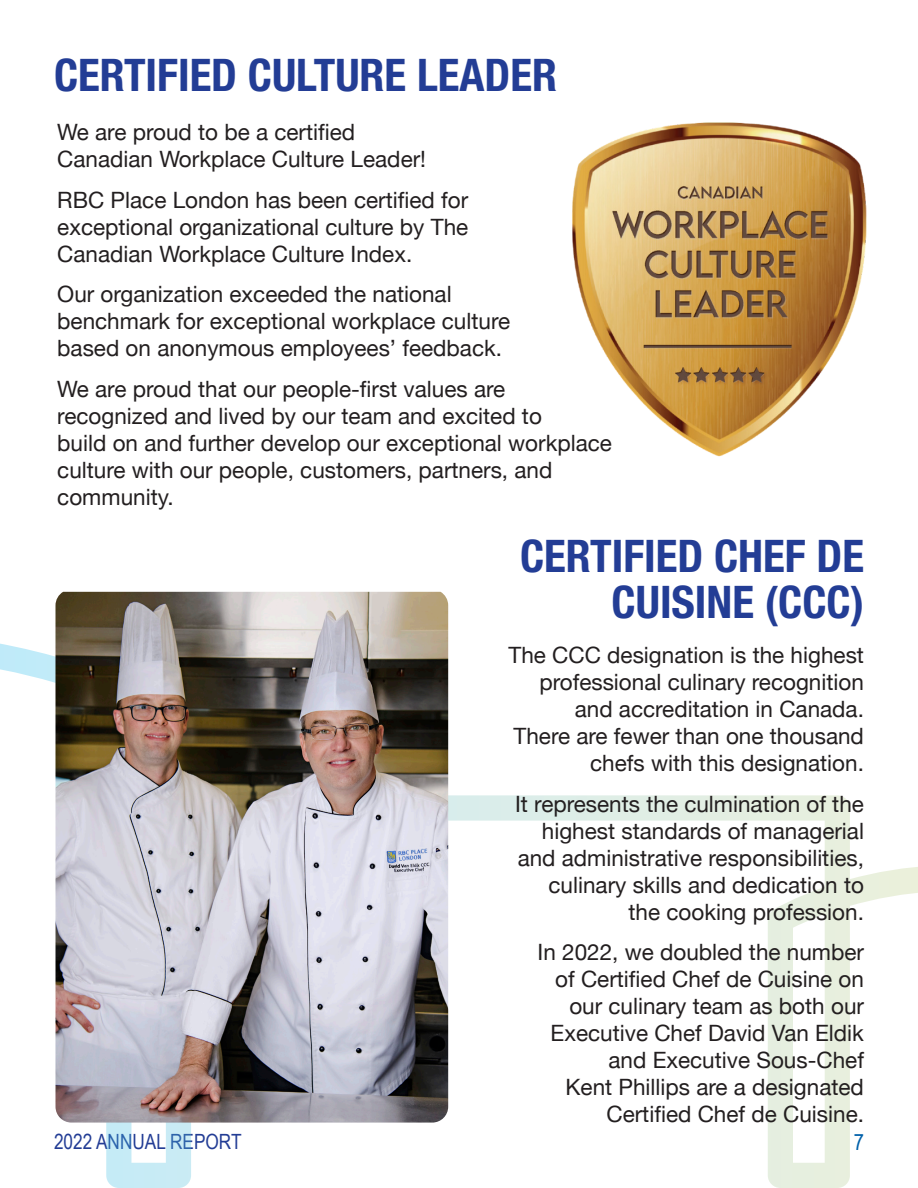
<style>
.page{position:relative;width:918px;height:1188px;background:#fff}
.page>*{position:absolute;margin:0;border:0;box-sizing:border-box;transform-origin:0 0}
.Header_-_Dark_Blue{font:700 condensed 45px/46.5px "Helvetica Neue LT Pro";color:#233d95;text-align:right}
.t1{font:22.5px/27px "Helvetica Neue";color:#231f20}
.t2{font:22.5px "Arial Narrow";color:#0161aa}
.t3{font:21px "Arial Narrow";color:#233d95}
</style>
<div class="page">
<svg style="left:0;top:629px;width:918px;height:559px"></svg>
<img style="left:572px;top:122px;width:295px;height:335px">
<img style="left:56px;top:592px;width:392px;height:531px">
<p class="Header_-_Dark_Blue" style="left:54px;top:52px;width:505px">CERTIFIED CULTURE LEADER</p>
<p class="t1" style="left:57px;top:118px;width:370px">We are proud to be a certified<br>Canadian Workplace Culture Leader!</p>
<p class="t1" style="left:57px;top:186px;width:413px;text-align:justify">RBC Place London has been certified for exceptional organizational culture by The Canadian Workplace Culture Index.</p>
<p class="t1" style="left:57px;top:280px;width:454px">Our organization exceeded the national benchmark for exceptional workplace culture based on anonymous employees’ feedback.</p>
<p class="t1" style="left:57px;top:375px;width:556px">We are proud that our people-first values are recognized and lived by our team and excited to<br>build on and further develop our exceptional workplace culture with our people, customers, partners, and community.</p>
<p class="t3" style="left:54px;top:1126px;width:189px">2022 ANNUAL REPORT</p>
<p class="Header_-_Dark_Blue" style="left:520px;top:533px;width:345px">CERTIFIED CHEF DE<br>CUISINE (CCC)</p>
<p class="t1" style="left:509px;top:641px;width:357px;text-align:right">The CCC designation is the highest professional culinary recognition and accreditation in Canada.<br>There are fewer than one thousand chefs with this designation.</p>
<p class="t1" style="left:515px;top:790px;width:350px;text-align:right">It represents the culmination of the highest standards of managerial and administrative responsibilities, culinary skills and dedication to the cooking profession.</p>
<p class="t1" style="left:538px;top:938px;width:328px;text-align:right">In 2022, we doubled the number of Certified Chef de Cuisine on our culinary team as both our<br>Executive Chef David Van Eldik and Executive Sous-Chef<br>Kent Phillips are a designated<br>Certified Chef de Cuisine.</p>
<p class="t2" style="left:854px;top:1126px;width:12px">7</p>
</div>
